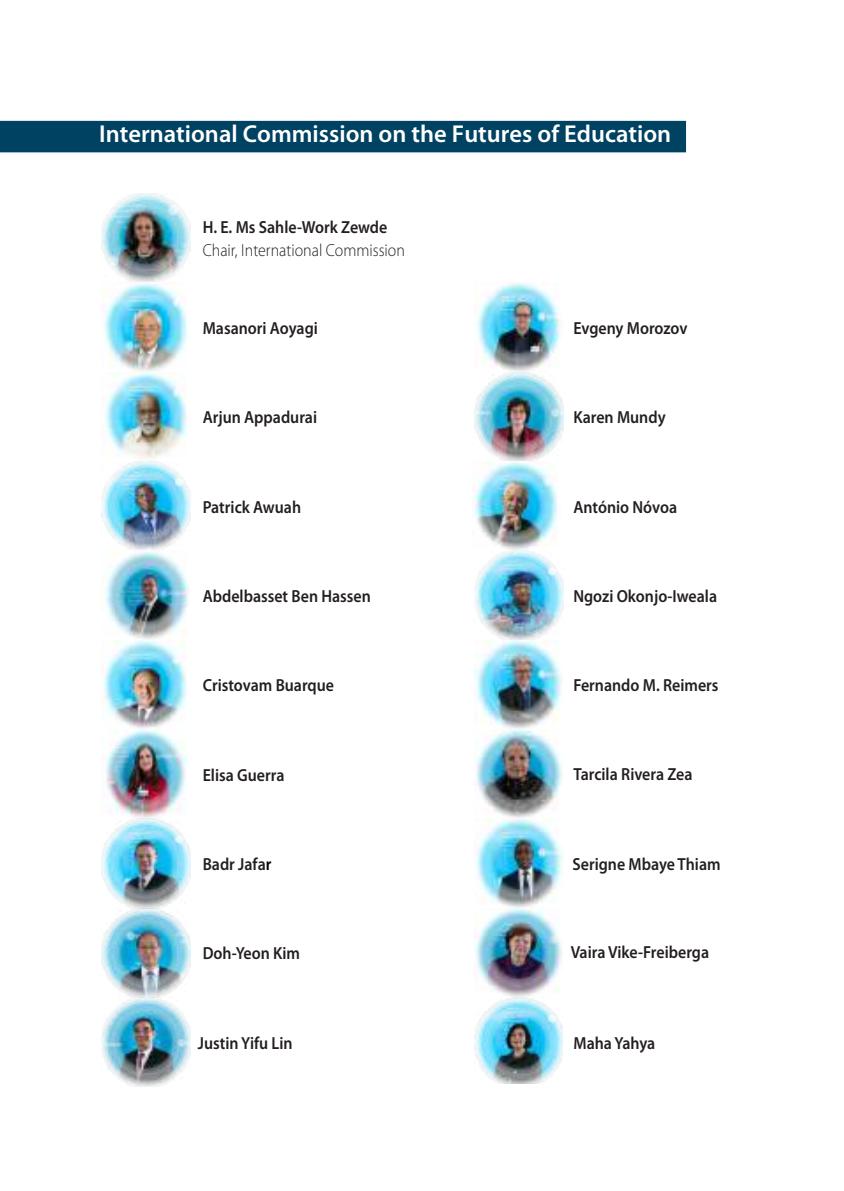
<style>
.page{position:relative;width:844px;height:1191px;background:#fff}
.page>*{position:absolute;margin:0;border:0;box-sizing:border-box;transform-origin:0 0}
.t1{font:600 24.5px "Myriad Pro";color:#fff}
.t2{font:600 17.5px "Myriad Pro";color:#241f1f;scale:.91 1}
.t3{font:300 17.5px "Myriad Pro";color:#241f1f;scale:.91 1}
.s1{color:#000}
</style>
<div class="page">
<img style="left:101px;top:193px;width:89px;height:893px">
<img style="left:474px;top:283px;width:89px;height:178px">
<img style="left:472px;top:461px;width:86px;height:89px">
<img style="left:474px;top:551px;width:89px;height:532px">
<div style="left:0;top:121px;width:685px;height:31px;background:#004262"></div>
<h1 class="t1" style="left:99px;top:119px;width:573px">International Commission on the Futures of Education</h1>
<p class="t2" style="left:203px;top:216px;width:204px">H. E. Ms Sahle-Work Zewde</p>
<p class="t3" style="left:203px;top:240px;width:224px">Chair, International Commission</p>
<p class="t2" style="left:203px;top:317px;width:128px">Masanori Aoyagi</p>
<p class="t2" style="left:573px;top:317px;width:127px">Evgeny Morozov</p>
<p class="t2" style="left:203px;top:406px;width:127px">Arjun Appadurai</p>
<p class="t2" style="left:573px;top:406px;width:103px">Karen Mundy</p>
<p class="t2" style="left:203px;top:496px;width:110px">Patrick Awuah</p>
<p class="t2" style="left:573px;top:496px;width:115px">António Nóvoa</p>
<p class="t2" style="left:203px;top:585px;width:186px">Abdelbasset Ben Hassen</p>
<p class="t2" style="left:573px;top:585px;width:159px">Ngozi Okonjo-Iweala</p>
<p class="t2" style="left:203px;top:674px;width:146px">Cristovam Buarque</p>
<p class="t2" style="left:573px;top:674px;width:161px">Fernando M. Reimers</p>
<p class="t2" style="left:203px;top:763px;width:91px">Elisa Guerra</p>
<p class="t2" style="left:573px;top:762px;width:132px">Tarcila Rivera Zea</p>
<p class="t2" style="left:203px;top:853px;width:77px">Badr Jafa<span class="s1">r</span></p>
<p class="t2" style="left:572px;top:852px;width:164px">Serigne Mbaye Thiam</p>
<p class="t2" style="left:203px;top:942px;width:108px">Doh-Yeon Kim</p>
<p class="t2" style="left:570px;top:941px;width:154px">Vaira Vike-Freiberga</p>
<p class="t2" style="left:198px;top:1031px;width:106px">Justin Yifu Lin</p>
<p class="t2" style="left:573px;top:1031px;width:91px">Maha Yahya</p>
</div>
